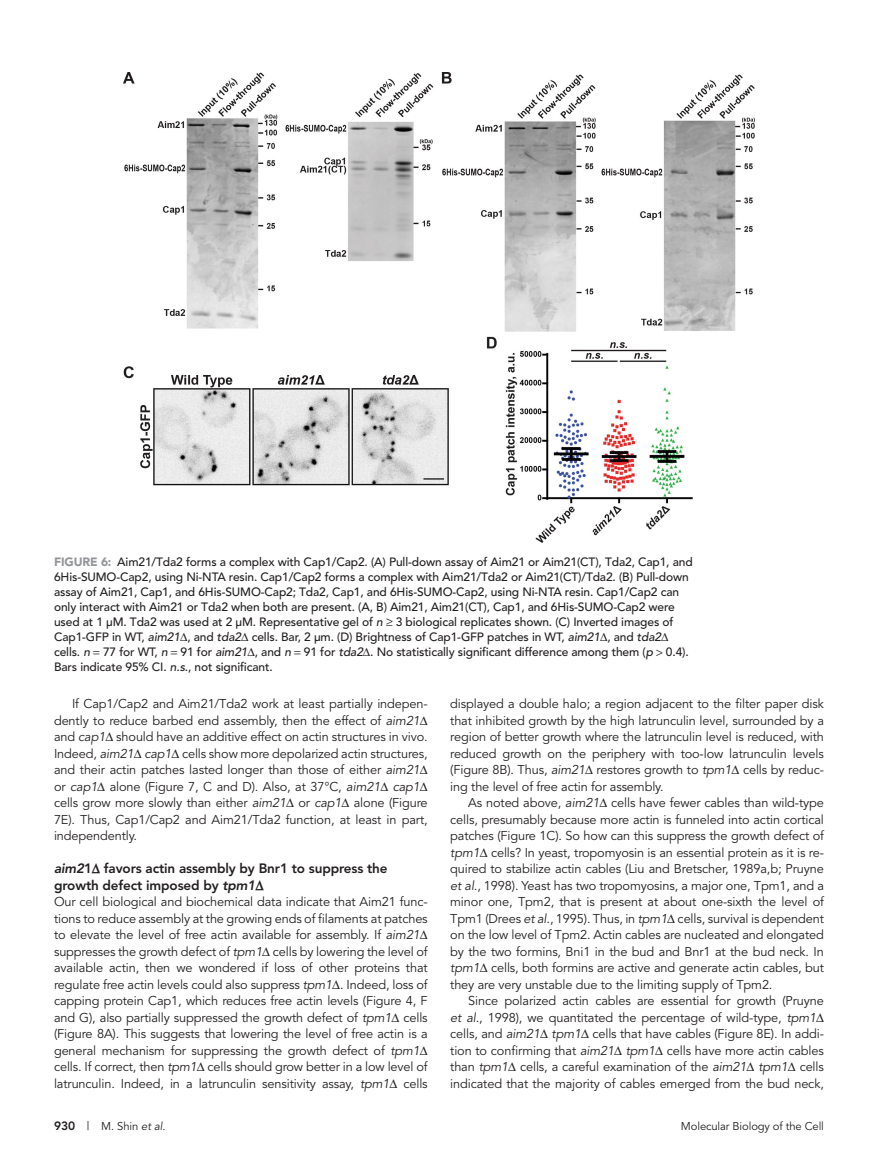
<style>
.page{position:relative;width:878px;height:1175px;background:#fff}
.page>*{position:absolute;margin:0;border:0;box-sizing:border-box;transform-origin:0 0}
.t1{font:800 13.5px/16.5px "Avenir";letter-spacing:-.01em;color:#231f20}
.Para{font:12.75px/16.5px "Avenir";letter-spacing:-.01em;color:#231f20;text-align:justify}
.ParaFL{font:12.75px/16.5px "Avenir";letter-spacing:-.01em;color:#231f20;text-align:justify}
.FigCaption_35_5p{font:500 12px/15px "Avenir";letter-spacing:-.01em;color:#231f20}
.t2{font:11.25px "Avenir";letter-spacing:-.01em;color:#231f20}
.s1{font-weight:900;color:#939598}
.s2{font-style:italic}
.s3{font-weight:800;font-size:12px}
.s4{font-size:12px}
</style>
<div class="page">
<img style="left:124px;top:72px;width:630px;height:470px">
<p class="FigCaption_35_5p" style="left:54px;top:555px;width:640px"><span class="s1">FIGURE 6:</span> Aim21/Tda2 forms a complex with Cap1/Cap2. (A) Pull-down assay of Aim21 or Aim21(CT), Tda2, Cap1, and 6His-SUMO-Cap2, using Ni-NTA resin. Cap1/Cap2 forms a complex with Aim21/Tda2 or Aim21(CT)/Tda2. (B) Pull-down assay of Aim21, Cap1, and 6His-SUMO-Cap2; Tda2, Cap1, and 6His-SUMO-Cap2, using Ni-NTA resin. Cap1/Cap2 can only interact with Aim21 or Tda2 when both are present. (A, B) Aim21, Aim21(CT), Cap1, and 6His-SUMO-Cap2 were used at 1 μM. Tda2 was used at 2 μM. Representative gel of <span class="s2">n</span> ≥ 3 biological replicates shown. (C) Inverted images of Cap1-GFP in WT, <span class="s2">aim21</span> , and <span class="s2">tda2</span> cells. Bar, 2 μm. (D) Brightness of Cap1-GFP patches in WT, <span class="s2">aim21</span> , and <span class="s2">tda2<br></span>cells. <span class="s2">n</span> 77 for WT, <span class="s2">n</span> 91 for <span class="s2">aim21</span> , and <span class="s2">n</span> 91 for <span class="s2">tda2</span> . No statistically significant difference among them (<span class="s2">p</span> 0.4).<br>Bars indicate 95% CI. <span class="s2">n.s</span>., not significant.</p>
<p class="Para" style="left:54px;top:696px;width:375px;text-indent:18px">If Cap1/Cap2 and Aim21/Tda2 work at least partially indepen&shy;dently to reduce barbed end assembly, then the effect of <span class="s2">aim21</span>∆ and <span class="s2">cap1</span>∆ should have an additive effect on actin structures in vivo.<br>Indeed, <span class="s2">aim21</span>∆ <span class="s2">cap1</span>∆ cells show more depolarized actin structures, and their actin patches lasted longer than those of either <span class="s2">aim21</span>∆ or <span class="s2">cap1</span>∆ alone (Figure 7, C and D). Also, at 37°C, <span class="s2">aim21</span>∆ <span class="s2">cap1</span>∆ cells grow more slowly than either <span class="s2">aim21</span>∆ or <span class="s2">cap1</span>∆ alone (Figure 7E). Thus, Cap1/Cap2 and Aim21/Tda2 function, at least in part, independently.</p>
<h2 class="t1" style="left:54px;top:860px;width:335px"><span class="s2">aim2</span>1∆ favors actin assembly by Bnr1 to suppress the growth defect imposed by <span class="s2">tpm1</span>∆</h2>
<p class="ParaFL" style="left:54px;top:894px;width:375px">Our cell biological and biochemical data indicate that Aim21 func&shy;tions to reduce assembly at the growing ends of filaments at patches to elevate the level of free actin available for assembly. If <span class="s2">aim21</span>∆ suppresses the growth defect of <span class="s2">tpm1</span>∆ cells by lowering the level of available actin, then we wondered if loss of other proteins that regulate free actin levels could also suppress <span class="s2">tpm1</span>∆. Indeed, loss of capping protein Cap1, which reduces free actin levels (Figure 4, F and G), also partially suppressed the growth defect of <span class="s2">tpm1</span>∆ cells (Figure 8A). This suggests that lowering the level of free actin is a general mechanism for suppressing the growth defect of <span class="s2">tpm1</span>∆ cells. If correct, then <span class="s2">tpm1</span>∆ cells should grow better in a low level of latrunculin. Indeed, in a latrunculin sensitivity assay, <span class="s2">tpm1</span>∆ cells</p>
<p class="ParaFL" style="left:450px;top:696px;width:375px">displayed a double halo; a region adjacent to the filter paper disk that inhibited growth by the high latrunculin level, surrounded by a region of better growth where the latrunculin level is reduced, with reduced growth on the periphery with too-low latrunculin levels (Figure 8B). Thus, <span class="s2">aim21</span>∆ restores growth to <span class="s2">tpm1</span>∆ cells by reduc&shy;ing the level of free actin for assembly.</p>
<p class="Para" style="left:450px;top:795px;width:375px;text-indent:18px">As noted above, <span class="s2">aim21</span>∆ cells have fewer cables than wild-type cells, presumably because more actin is funneled into actin cortical patches (Figure 1C). So how can this suppress the growth defect of <span class="s2">tpm1</span>∆ cells? In yeast, tropomyosin is an essential protein as it is re&shy;quired to stabilize actin cables (Liu and Bretscher, 1989a,b; Pruyne <span class="s2">et al.</span>, 1998). Yeast has two tropomyosins, a major one, Tpm1, and a minor one, Tpm2, that is present at about one-sixth the level of Tpm1 (Drees <span class="s2">et al.</span>, 1995). Thus, in <span class="s2">tpm1</span>∆ cells, survival is dependent on the low level of Tpm2. Actin cables are nucleated and elongated by the two formins, Bni1 in the bud and Bnr1 at the bud neck. In <span class="s2">tpm1</span>∆ cells, both formins are active and generate actin cables, but they are very unstable due to the limiting supply of Tpm2.</p>
<p class="Para" style="left:450px;top:993px;width:375px;text-indent:18px">Since polarized actin cables are essential for growth (Pruyne <span class="s2">et al.</span>, 1998), we quantitated the percentage of wild-type, <span class="s2">tpm1</span>∆ cells, and <span class="s2">aim21</span>∆ <span class="s2">tpm1</span>∆ cells that have cables (Figure 8E). In addi&shy;tion to confirming that <span class="s2">aim21 tpm1</span> cells have more actin cables than <span class="s2">tpm1</span> cells, a careful examination of the <span class="s2">aim21</span>∆ <span class="s2">tpm1</span>∆ cells indicated that the majority of cables emerged from the bud neck,</p>
<p class="t2" style="left:54px;top:1119px;width:113px"><span class="s3">930</span> <span class="s4">|</span> M. Shin <span class="s2">et al</span>.</p>
<p class="t2" style="left:681px;top:1119px;width:144px">Molecular Biology of the Cell</p>
</div>
